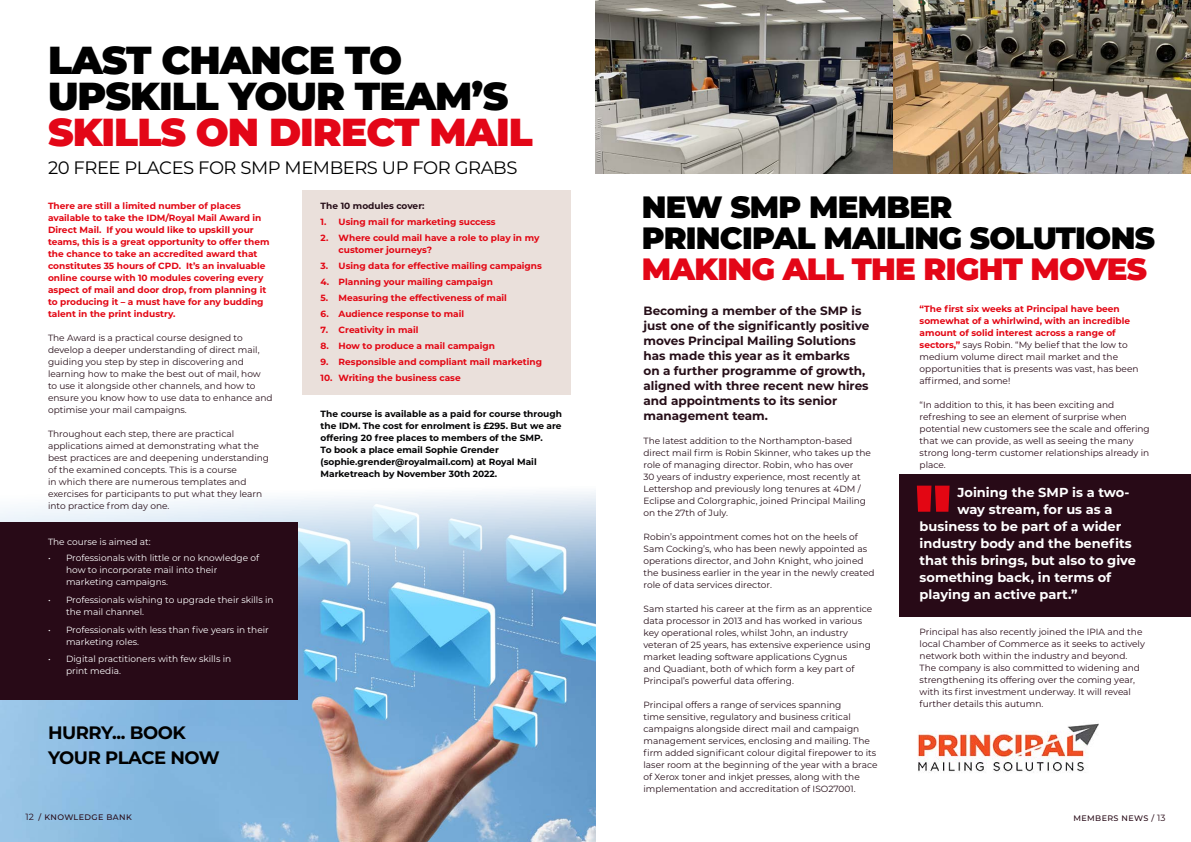
<style>
.page{position:relative;width:1191px;height:842px;background:#fff}
.page>*{position:absolute;margin:0;border:0;box-sizing:border-box;transform-origin:0 0}
.t1{font:900 39px/36px "Montserrat";letter-spacing:-.025em;color:#000}
.t2{font:900 39px "Montserrat";letter-spacing:-.025em;color:#e30617}
.t3{font:900 30.8px/30.8px "Montserrat";letter-spacing:-.025em;color:#000}
.t4{font:900 30.8px "Montserrat";letter-spacing:-.025em;color:#e30617}
.t5{font:18px "Montserrat";letter-spacing:-.025em;color:#000}
.t6{font:700 18px/25px "Montserrat";letter-spacing:-.025em;color:#000}
.t7{font:700 13px "Montserrat";color:#fff}
.t8{font:700 12px/15px "Montserrat";color:#260e18}
.t9{font:9px/12px "Montserrat";color:#260e18}
.t10{font:9px/12px "Montserrat";color:#280a17}
.t11{font:700 9px/12px "Montserrat";color:#e30613}
.t12{font:9px/12px "Montserrat";color:#fff}
.t13{font:700 9px/12px "Montserrat";color:#020203}
.t14{font:700 9px "Montserrat";color:#260e18}
.t15{font:500 8px "Montserrat";letter-spacing:.05em;color:#280a17}
.s1{font-weight:700;color:#e30613}
.s2{font-weight:400;font-size:9px}
</style>
<div class="page">
<div style="left:899px;top:474px;width:292px;height:143px;background:#280a17"></div>
<div style="left:302px;top:190px;width:269px;height:204px;background:#eae0db"></div>
<img style="left:0;top:492px;width:595px;height:350px">
<div style="left:0;top:522px;width:298px;height:178px;background:#280a17"></div>
<img style="left:595px;top:0;width:596px;height:173px">
<svg style="left:917px;top:486px;width:32px;height:26px"></svg>
<img style="left:917px;top:723px;width:182px;height:50px">
<h1 class="t1" style="left:48px;top:39px;width:462px">LAST CHANCE TO<br>UPSKILL YOUR TEAM’S</h1>
<h1 class="t2" style="left:48px;top:103px;width:486px">SKILLS ON DIRECT MAIL</h1>
<h3 class="t5" style="left:48px;top:155px;width:471px">20 FREE PLACES FOR SMP MEMBERS UP FOR GRABS</h3>
<p class="t11" style="left:48px;top:200px;width:223px">There are still a limited number of places available to take the IDM/Royal Mail Award in Direct Mail. If you would like to upskill your teams, this is a great opportunity to offer them the chance to take an accredited award that constitutes 35 hours of CPD. It’s an invaluable online course with 10 modules covering every aspect of mail and door drop, from planning it to producing it – a must have for any budding talent in the print industry.</p>
<p class="t9" style="left:48px;top:332px;width:226px">The Award is a practical course designed to develop a deeper understanding of direct mail, guiding you step by step in discovering and learning how to make the best out of mail, how<br>to use it alongside other channels, and how to ensure you know how to use data to enhance and optimise your mail campaigns.</p>
<p class="t9" style="left:48px;top:428px;width:222px">Throughout each step, there are practical applications aimed at demonstrating what the best practices are and deepening understanding of the examined concepts. This is a course<br>in which there are numerous templates and exercises for participants to put what they learn into practice from day one.</p>
<p class="t12" style="left:48px;top:536px;width:104px">The course is aimed at:</p>
<p class="t12" style="left:66px;top:552px;width:195px;text-indent:-18px">• Professionals with little or no knowledge of how to incorporate mail into their marketing campaigns.</p>
<p class="t12" style="left:66px;top:593px;width:209px;text-indent:-18px">• Professionals wishing to upgrade their skills in the mail channel.</p>
<p class="t12" style="left:66px;top:623px;width:204px;text-indent:-18px">• Professionals with less than five years in their marketing roles.</p>
<p class="t12" style="left:66px;top:653px;width:167px;text-indent:-18px">• Digital practitioners with few skills in print media.</p>
<h3 class="t6" style="left:48px;top:719px;width:173px">HURRY... BOOK<br>YOUR PLACE NOW</h3>
<p class="t14" style="left:320px;top:200px;width:105px">The 10 modules cover:</p>
<p class="t11" style="left:320px;top:216px;width:177px">1. Using mail for marketing success</p>
<p class="t11" style="left:338px;top:232px;width:202px;text-indent:-18px">2. Where could mail have a role to play in my customer journeys?</p>
<p class="t11" style="left:320px;top:260px;width:223px">3. Using data for effective mailing campaigns</p>
<p class="t11" style="left:320px;top:276px;width:174px">4. Planning your mailing campaign</p>
<p class="t11" style="left:320px;top:292px;width:188px">5. Measuring the effectiveness of mail</p>
<p class="t11" style="left:320px;top:308px;width:145px">6. Audience response to mail</p>
<p class="t11" style="left:320px;top:324px;width:99px">7. Creativity in mail</p>
<p class="t11" style="left:320px;top:340px;width:176px">8. How to produce a mail campaign</p>
<p class="t11" style="left:320px;top:356px;width:223px">9. Responsible and compliant mail marketing</p>
<p class="t11" style="left:320px;top:372px;width:142px">10. Writing the business case</p>
<p class="t13" style="left:320px;top:408px;width:243px">The course is available as a paid for course through the IDM. The cost for enrolment is £295. But we are offering 20 free places to members of the SMP.<br>To book a place email Sophie Grender (sophie.grender@royalmail.com) at Royal Mail Marketreach by November 30th 2022.</p>
<h2 class="t3" style="left:642px;top:190px;width:514px">NEW SMP MEMBER<br>PRINCIPAL MAILING SOLUTIONS</h2>
<h2 class="t4" style="left:642px;top:246px;width:506px">MAKING ALL THE RIGHT MOVES</h2>
<p class="t8" style="left:643px;top:303px;width:227px">Becoming a member of the SMP is just one of the significantly positive moves Principal Mailing Solutions has made this year as it embarks<br>on a further programme of growth, aligned with three recent new hires and appointments to its senior management team.</p>
<p class="t9" style="left:643px;top:434px;width:229px">The latest addition to the Northampton-based direct mail firm is Robin Skinner, who takes up the role of managing director. Robin, who has over<br>30 years of industry experience, most recently at Lettershop and previously long tenures at 4DM / Eclipse and Colorgraphic, joined Principal Mailing on the 27th of July.</p>
<p class="t9" style="left:643px;top:530px;width:233px">Robin’s appointment comes hot on the heels of Sam Cocking’s, who has been newly appointed as operations director, and John Knight, who joined the business earlier in the year in the newly created role of data services director.</p>
<p class="t9" style="left:643px;top:602px;width:230px">Sam started his career at the firm as an apprentice data processor in 2013 and has worked in various key operational roles, whilst John, an industry veteran of 25 years, has extensive experience using market leading software applications Cygnus<br>and Quadiant, both of which form a key part of Principal’s powerful data offering.</p>
<p class="t9" style="left:643px;top:698px;width:235px">Principal offers a range of services spanning<br>time sensitive, regulatory and business critical campaigns alongside direct mail and campaign management services, enclosing and mailing. The firm added significant colour digital firepower to its laser room at the beginning of the year with a brace of Xerox toner and inkjet presses, along with the implementation and accreditation of ISO27001.</p>
<p class="t10" style="left:919px;top:302px;width:220px"><span class="s1">“The first six weeks at Principal have been somewhat of a whirlwind, with an incredible amount of solid interest across a range of sectors,”</span> says Robin. “My belief that the low to medium volume direct mail market and the opportunities that is presents was vast, has been affirmed, and some!</p>
<p class="t10" style="left:919px;top:398px;width:232px">“In addition to this, it has been exciting and refreshing to see an element of surprise when potential new customers see the scale and offering that we can provide, as well as seeing the many strong long-term customer relationships already in place.</p>
<h3 class="t7" style="left:957px;top:483px;width:174px">Joining the SMP is a two-</h3>
<h3 class="t7" style="left:957px;top:500px;width:156px">way stream, for us as a</h3>
<h3 class="t7" style="left:919px;top:517px;width:203px">business to be part of a wider</h3>
<h3 class="t7" style="left:919px;top:534px;width:213px">industry body and the benefits</h3>
<h3 class="t7" style="left:919px;top:551px;width:218px">that this brings, but also to give</h3>
<h3 class="t7" style="left:919px;top:568px;width:193px">something back, in terms of</h3>
<h3 class="t7" style="left:919px;top:585px;width:159px">playing an active part.”</h3>
<p class="t10" style="left:919px;top:626px;width:227px">Principal has also recently joined the IPIA and the local Chamber of Commerce as it seeks to actively network both within the industry and beyond.<br>The company is also committed to widening and strengthening its offering over the coming year, with its first investment underway. It will reveal further details this autumn.</p>
<p class="t15" style="left:26px;top:812px;width:108px"><span class="s2">12</span> / KNOWLEDGE BANK</p>
<p class="t15" style="left:1073px;top:812px;width:94px">MEMBERS NEWS / <span class="s2">13</span></p>
</div>
